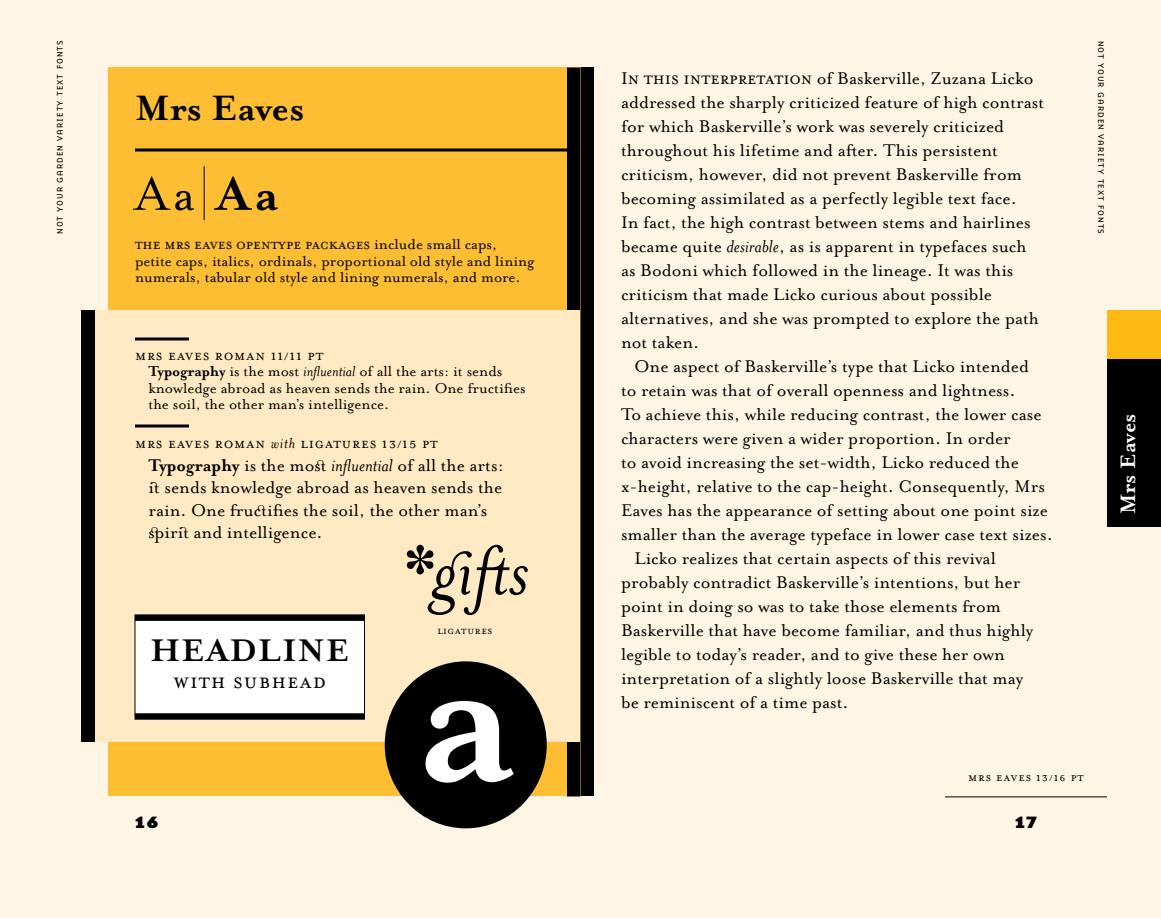
<style>
.page{position:relative;width:1161px;height:918px;background:#fff}
.page>*{position:absolute;margin:0;border:0;box-sizing:border-box;transform-origin:0 0}
.t1{font:700 225px "Mrs Eaves OT";color:#fff}
.t2{font:italic 79.5px "Mrs Eaves OT";color:#000}
.t3{font:54px "Mrs Eaves OT";color:#000}
.t4{font:700 40.5px "Mrs Eaves OT";color:#000}
.t5{font:700 36px "Mrs Eaves OT";letter-spacing:.04em;color:#000}
.t6{font:24px "Mrs Eaves OT";color:#000}
.t7{font:700 24px "Mrs Eaves OT";color:#fff}
.t8{font:800 21px "Base 900 Sans OT";color:#000}
.t9{font:19.5px/24px "Mrs Eaves OT";color:#000}
.t10{font:16.5px/16.5px "Mrs Eaves OT";letter-spacing:.05em;color:#000}
.t11{font:16.5px/16.5px "Mrs Eaves OT";color:#000}
.t12{font:13.5px "Mrs Eaves OT";letter-spacing:.07em;color:#000}
.t13{font:12px "Mrs Eaves OT";letter-spacing:.05em;color:#000}
.t14{font:300 10.5px "Base 900 Sans OT";letter-spacing:.1em;color:#000}
.s1{font-weight:700}
.s2{font-style:italic}
.s3{font-style:normal}
</style>
<div class="page">
<div style="left:580px;top:0;width:581px;height:918px;background:#fff5e4"></div>
<hr style="left:945px;top:797px;width:162px;height:1px;background:#000">
<div style="left:580px;top:68px;width:14px;height:728px;background:#000"></div>
<div style="left:0;top:0;width:580px;height:918px;background:#fff5e4"></div>
<div style="left:108px;top:68px;width:472px;height:728px;background:#febe33"></div>
<div style="left:568px;top:68px;width:12px;height:728px;background:#000"></div>
<div style="left:567px;top:68px;width:13px;height:728px;border:2px solid #000"></div>
<div style="left:94px;top:310px;width:486px;height:432px;background:#ffeac4"></div>
<svg style="left:135px;top:148px;width:432px;height:4px"></svg>
<hr style="left:204px;top:166px;width:1px;height:54px;background:#000">
<div style="left:81px;top:310px;width:13px;height:432px;background:#000"></div>
<hr style="left:135px;top:338px;width:54px;height:2px;background:#000">
<svg style="left:135px;top:424px;width:54px;height:4px"></svg>
<div style="left:385px;top:661px;width:162px;height:167px;background:#000;border-radius:50%"></div>
<div style="left:135px;top:615px;width:229px;height:104px;background:#fff"></div>
<div style="left:135px;top:615px;width:229px;height:6px;background:#000"></div>
<div style="left:135px;top:713px;width:229px;height:6px;background:#000"></div>
<div style="left:1107px;top:358px;width:54px;height:168px;background:#000"></div>
<div style="left:1107px;top:310px;width:54px;height:49px;background:#fdb913"></div>
<p class="t14" style="left:54px;top:234px;width:195px;rotate:-90deg">not your garden variety text fonts</p>
<h3 class="t4" style="left:135px;top:86px;width:171px">Mrs Eaves</h3>
<h3 class="t3" style="left:135px;top:164px;width:145px">Aa <span class="s1">Aa</span></h3>
<p class="t11" style="left:135px;top:236px;width:402px">The Mrs Eaves OpenType packages include small caps, petite caps, italics, ordinals, proportional old style and lining numerals, tabular old style and lining numerals, and more.</p>
<p class="t10" style="left:148px;top:347px;width:379px;text-indent:-13px">Mrs eaves roman 11/11 pt<br><span class="s1">Typography</span> is the most <span class="s2">influential</span> of all the arts: it sends knowledge abroad as heaven sends the rain. One fructifies the soil, the other man’s intelligence.</p>
<p class="t10" style="left:135px;top:435px;width:304px">mrs Eaves roman <span class="s2">with</span> ligatures 13/15 pt</p>
<p class="t9" style="left:148px;top:454px;width:357px;line-height:22.5px"><span class="s1">Typography</span> is the most <span class="s2">influential</span> of all the arts: it sends knowledge abroad as heaven sends the rain. One fructifies the soil, the other man’s spirit and intelligence.</p>
<h2 class="t2" style="left:404px;top:527px;width:126px"><span class="s3">*</span>gifts</h2>
<p class="t13" style="left:437px;top:624px;width:57px">ligatures</p>
<h3 class="t5" style="left:150px;top:631px;width:200px">HEADLINE</h3>
<p class="t6" style="left:174px;top:668px;width:29px">WITH</p>
<p class="t6" style="left:233px;top:668px;width:95px">SUBHEAD</p>
<p class="t8" style="left:135px;top:810px;width:25px">16</p>
<h1 class="t1" style="left:415px;top:591px;width:103px">a</h1>
<p class="t9" style="left:621px;top:66px;width:425px">In this interpretation of Baskerville, Zuzana Licko addressed the sharply criticized feature of high contrast for which Baskerville’s work was severely criticized throughout his lifetime and after. This persistent criticism, however, did not prevent Baskerville from becoming assimilated as a perfectly legible text face.<br>In fact, the high contrast between stems and hairlines became quite <span class="s2">desirable</span>, as is apparent in typefaces such as Bodoni which followed in the lineage. It was this criticism that made Licko curious about possible alternatives, and she was prompted to explore the path not taken.</p>
<p class="t9" style="left:634px;top:354px;width:396px">One aspect of Baskerville’s type that Licko intended</p>
<p class="t9" style="left:621px;top:378px;width:396px">to retain was that of overall openness and lightness.</p>
<p class="t9" style="left:621px;top:402px;width:422px">To achieve this, while reducing contrast, the lower case</p>
<p class="t9" style="left:621px;top:426px;width:391px">characters were given a wider proportion. In order</p>
<p class="t9" style="left:621px;top:450px;width:400px">to avoid increasing the set-width, Licko reduced the</p>
<p class="t9" style="left:621px;top:474px;width:425px">x-height, relative to the cap-height. Consequently, Mrs</p>
<p class="t9" style="left:621px;top:498px;width:429px">Eaves has the appearance of setting about one point size</p>
<p class="t9" style="left:621px;top:522px;width:433px">smaller than the average typeface in lower case text sizes.</p>
<p class="t9" style="left:634px;top:546px;width:363px">Licko realizes that certain aspects of this revival</p>
<p class="t9" style="left:621px;top:570px;width:401px">probably contradict Baskerville’s intentions, but her</p>
<p class="t9" style="left:621px;top:594px;width:381px">point in doing so was to take those elements from</p>
<p class="t9" style="left:621px;top:618px;width:414px">Baskerville that have become familiar, and thus highly</p>
<p class="t9" style="left:621px;top:642px;width:386px">legible to today’s reader, and to give these her own</p>
<p class="t9" style="left:621px;top:666px;width:404px">interpretation of a slightly loose Baskerville that may</p>
<p class="t9" style="left:621px;top:690px;width:229px">be reminiscent of a time past.</p>
<p class="t14" style="left:1107px;top:40px;width:195px;rotate:90deg">not your garden variety text fonts</p>
<p class="t7" style="left:1115px;top:514px;width:102px;rotate:-90deg">Mrs Eaves</p>
<p class="t12" style="left:968px;top:769px;width:117px">mrs eaves 13/16 pt</p>
<p class="t8" style="left:1015px;top:810px;width:24px">17</p>
</div>
